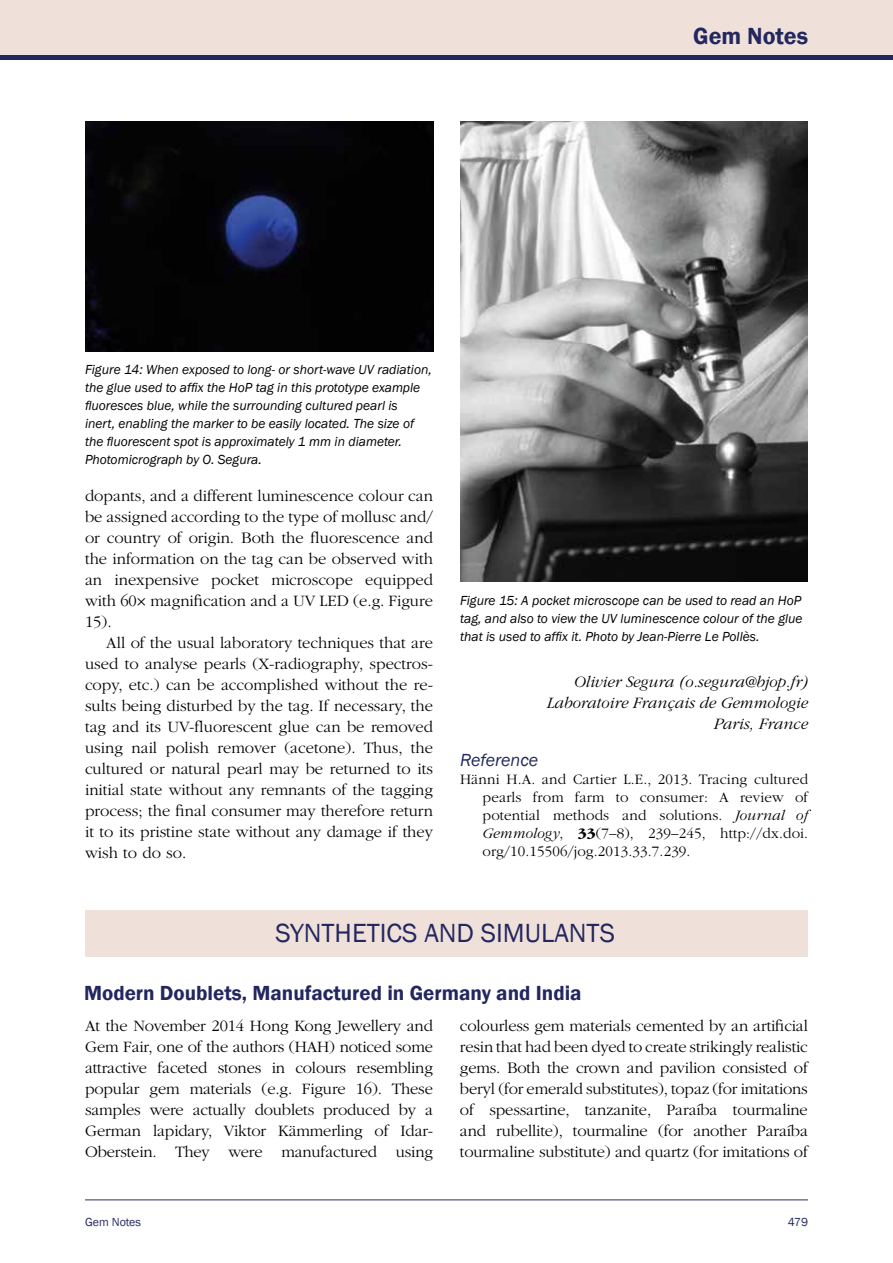
<style>
.page{position:relative;width:893px;height:1263px;background:#fff}
.page>*{position:absolute;margin:0;border:0;box-sizing:border-box;transform-origin:0 0}
.t1{font:27px "Franklin Gothic";color:#23275f}
.t2{font:600 24px "Franklin Gothic";color:#23275f}
.t3{font:600 21px "Franklin Gothic";color:#23275f}
.t4{font:italic 18px "Franklin Gothic";color:#23275f}
.t5{font:300 16.5px/21px "ITC Garamond Std";color:#000;text-align:justify}
.t6{font:italic 300 16.5px/21px "ITC Garamond Std";color:#000;text-align:right}
.t7{font:300 15px/18px "ITC Garamond Std";letter-spacing:.01em;color:#000;text-align:justify}
.t8{font:italic 13.5px/18px "Franklin Gothic";color:#000;text-align:justify}
.t9{font:12px "Franklin Gothic";color:#23275f}
.s1{font-style:italic}
.s2{font-weight:700}
</style>
<div class="page">
<div style="left:0;top:0;width:893px;height:59px;background:#efe1d9"></div>
<div style="left:0;top:55px;width:893px;height:5px;background:#23275f"></div>
<hr style="left:85px;top:1199px;width:723px;height:1px;background:#787295">
<img style="left:85px;top:122px;width:348px;height:229px">
<img style="left:460px;top:122px;width:347px;height:460px">
<div style="left:85px;top:910px;width:722px;height:46px;background:#efe1d9"></div>
<h2 class="t2" style="left:693px;top:22px;width:116px">Gem Notes</h2>
<p class="t8" style="left:85px;top:361px;width:348px;text-align:left">Figure 14: When exposed to long- or short-wave UV radiation, the glue used to affix the HoP tag in this prototype example fluoresces blue, while the surrounding cultured pearl is<br>inert, enabling the marker to be easily located. The size of the fluorescent spot is approximately 1 mm in diameter.<br>Photomicrograph by O. Segura.</p>
<p class="t5" style="left:85px;top:485px;width:349px">dopants, and a different luminescence colour can</p>
<p class="t5" style="left:85px;top:506px;width:349px">be assigned according to the type of mollusc and/</p>
<p class="t5" style="left:85px;top:527px;width:349px">or country of origin. Both the fluorescence and</p>
<p class="t5" style="left:85px;top:548px;width:349px">the information on the tag can be observed with</p>
<p class="t5" style="left:85px;top:569px;width:349px">an inexpensive pocket microscope equipped</p>
<p class="t5" style="left:85px;top:590px;width:349px">with 60× magnification and a UV LED (e.g. Figure</p>
<p class="t5" style="left:85px;top:611px;width:28px">15).</p>
<p class="t5" style="left:106px;top:632px;width:328px">All of the usual laboratory techniques that are</p>
<p class="t5" style="left:85px;top:653px;width:349px">used to analyse pearls (X-radiography, spectros-</p>
<p class="t5" style="left:85px;top:674px;width:349px">copy, etc.) can be accomplished without the re-</p>
<p class="t5" style="left:85px;top:695px;width:349px">sults being disturbed by the tag. If necessary, the</p>
<p class="t5" style="left:85px;top:716px;width:349px">tag and its UV-fluorescent glue can be removed</p>
<p class="t5" style="left:85px;top:737px;width:349px">using nail polish remover (acetone). Thus, the</p>
<p class="t5" style="left:85px;top:758px;width:349px">cultured or natural pearl may be returned to its</p>
<p class="t5" style="left:85px;top:779px;width:349px">initial state without any remnants of the tagging</p>
<p class="t5" style="left:85px;top:800px;width:349px">process; the final consumer may therefore return</p>
<p class="t5" style="left:85px;top:821px;width:349px">it to its pristine state without any damage if they</p>
<p class="t5" style="left:85px;top:842px;width:103px">wish to do so.</p>
<p class="t8" style="left:460px;top:591px;width:344px">Figure 15: A pocket microscope can be used to read an HoP tag, and also to view the UV luminescence colour of the glue that is used to affix it. Photo by Jean-Pierre Le Pollès.</p>
<p class="t6" style="left:547px;top:671px;width:263px">Olivier Segura (o.segura@bjop.fr)<br>Laboratoire Français de Gemmologie<br>Paris, France</p>
<p class="t4" style="left:460px;top:749px;width:80px">Reference</p>
<p class="t7" style="left:482px;top:771px;width:327px;text-indent:-22px">Hänni H.A. and Cartier L.E., 2013. Tracing cultured pearls from farm to consumer: A review of potential methods and solutions. <span class="s1">Journal of Gemmology</span>, <span class="s2">33</span>(7–8), 239–245, http://dx.doi. org/10.15506/jog.2013.33.7.239.</p>
<p class="t1" style="left:275px;top:916px;width:341px">SYNTHETICS AND SIMULANTS</p>
<p class="t3" style="left:84px;top:980px;width:499px">Modern Doublets, Manufactured in Germany and India</p>
<p class="t5" style="left:85px;top:1016px;width:349px">At the November 2014 Hong Kong Jewellery and Gem Fair, one of the authors (HAH) noticed some attractive faceted stones in colours resembling popular gem materials (e.g. Figure 16). These samples were actually doublets produced by a German lapidary, Viktor Kämmerling of Idar-Oberstein. They were manufactured using</p>
<p class="t5" style="left:460px;top:1016px;width:349px">colourless gem materials cemented by an artificial resin that had been dyed to create strikingly realistic gems. Both the crown and pavilion consisted of beryl (for emerald substitutes), topaz (for imitations of spessartine, tanzanite, Paraíba tourmaline and rubellite), tourmaline (for another Paraíba tourmaline substitute) and quartz (for imitations of</p>
<p class="t9" style="left:85px;top:1214px;width:58px">Gem Notes</p>
<p class="t9" style="left:788px;top:1214px;width:22px">479</p>
</div>
